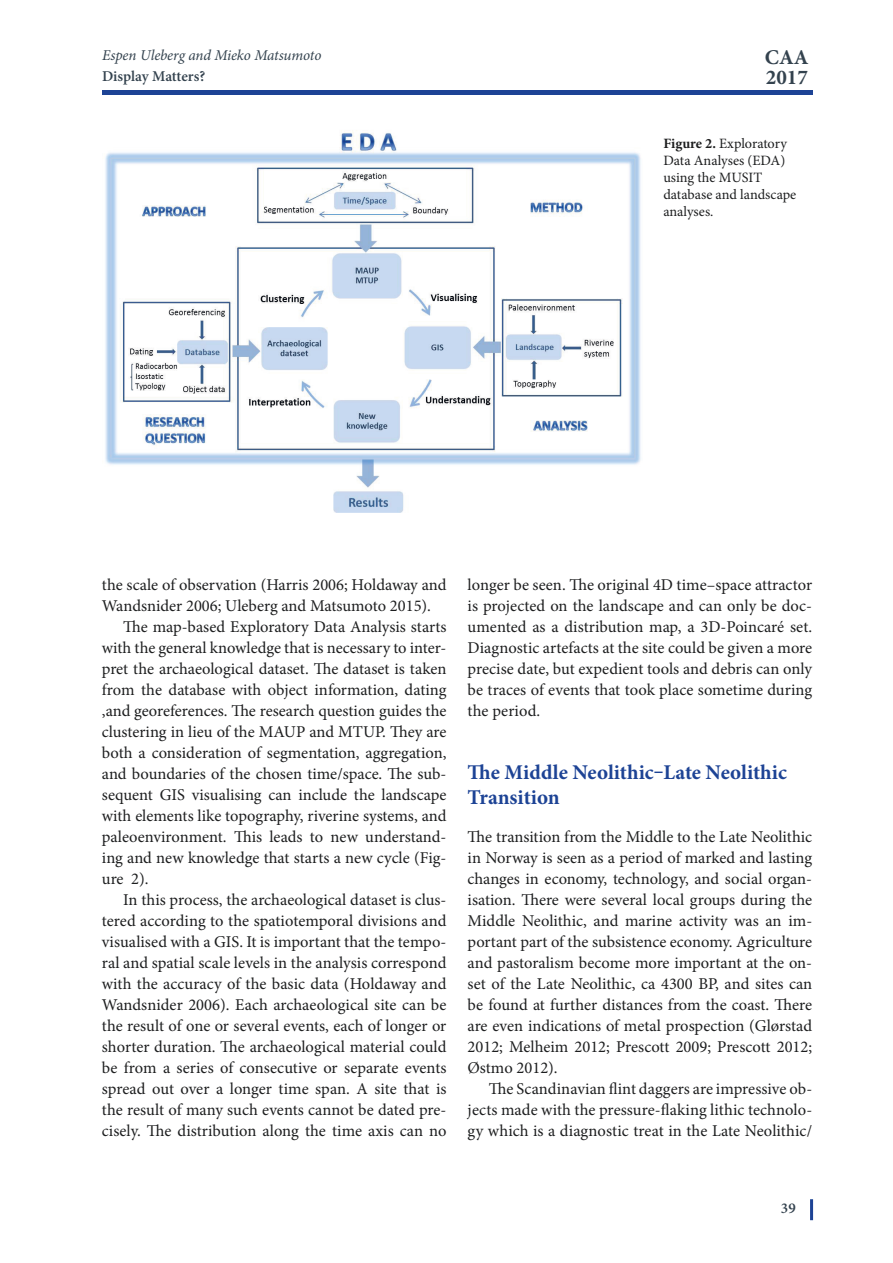
<style>
.page{position:relative;width:893px;height:1263px;background:#fff}
.page>*{position:absolute;margin:0;border:0;box-sizing:border-box;transform-origin:0 0}
.t1{font:700 21px/25.2px "Minion Pro";color:#1d4395}
.t2{font:21px/19.5px "Minion Pro Bold 4";color:#33424e}
.t3{font:16.5px/21px "Minion Pro";color:#1d1e1f;text-align:justify}
.t4{font:italic 15px "Minion Pro";letter-spacing:-.005em;color:#33424e}
.t5{font:600 15px "Minion Pro";letter-spacing:-.005em;color:#33424e}
.t6{font:14.25px/17.1px "Minion Pro";color:#1d1e1f}
.s1{font-weight:700}
</style>
<div class="page">
<div style="left:102px;top:90px;width:710px;height:5px;background:#1d4395"></div>
<hr style="left:810px;top:1199px;width:3px;height:21px;background:#1d4395">
<img style="left:105px;top:130px;width:536px;height:383px">
<p class="t4" style="left:102px;top:45px;width:221px">Espen Uleberg and Mieko Matsumoto</p>
<p class="t5" style="left:102px;top:65px;width:105px">Display Matters?</p>
<p class="t2" style="left:765px;top:47px;width:45px">CAA<br>2017</p>
<p class="t6" style="left:663px;top:134px;width:134px"><span class="s1">Figure 2.</span> Exploratory<br>Data Analyses (EDA) using the MUSIT database and landscape analyses.</p>
<p class="t3" style="left:102px;top:574px;width:346px">the scale of observation (Harris 2006; Holdaway and</p>
<p class="t3" style="left:102px;top:595px;width:331px">Wandsnider 2006; Uleberg and Matsumoto 2015).</p>
<p class="t3" style="left:123px;top:616px;width:325px">The map-based Exploratory Data Analysis starts</p>
<p class="t3" style="left:102px;top:637px;width:346px">with the general knowledge that is necessary to inter-</p>
<p class="t3" style="left:102px;top:658px;width:346px">pret the archaeological dataset. The dataset is taken</p>
<p class="t3" style="left:102px;top:679px;width:346px">from the database with object information, dating</p>
<p class="t3" style="left:102px;top:700px;width:346px">,and georeferences. The research question guides the</p>
<p class="t3" style="left:102px;top:721px;width:346px">clustering in lieu of the MAUP and MTUP. They are</p>
<p class="t3" style="left:102px;top:742px;width:346px">both a consideration of segmentation, aggregation,</p>
<p class="t3" style="left:102px;top:763px;width:346px">and boundaries of the chosen time/space. The sub-</p>
<p class="t3" style="left:102px;top:784px;width:346px">sequent GIS visualising can include the landscape</p>
<p class="t3" style="left:102px;top:805px;width:346px">with elements like topography, riverine systems, and</p>
<p class="t3" style="left:102px;top:826px;width:346px">paleoenvironment. This leads to new understand-</p>
<p class="t3" style="left:102px;top:847px;width:346px">ing and new knowledge that starts a new cycle (Fig-</p>
<p class="t3" style="left:102px;top:868px;width:48px">ure 2).</p>
<p class="t3" style="left:123px;top:889px;width:325px">In this process, the archaeological dataset is clus-</p>
<p class="t3" style="left:102px;top:910px;width:346px">tered according to the spatiotemporal divisions and</p>
<p class="t3" style="left:102px;top:931px;width:346px">visualised with a GIS. It is important that the tempo-</p>
<p class="t3" style="left:102px;top:952px;width:346px">ral and spatial scale levels in the analysis correspond</p>
<p class="t3" style="left:102px;top:973px;width:346px">with the accuracy of the basic data (Holdaway and</p>
<p class="t3" style="left:102px;top:994px;width:346px">Wandsnider 2006). Each archaeological site can be</p>
<p class="t3" style="left:102px;top:1015px;width:346px">the result of one or several events, each of longer or</p>
<p class="t3" style="left:102px;top:1036px;width:346px">shorter duration. The archaeological material could</p>
<p class="t3" style="left:102px;top:1057px;width:346px">be from a series of consecutive or separate events</p>
<p class="t3" style="left:102px;top:1078px;width:346px">spread out over a longer time span. A site that is</p>
<p class="t3" style="left:102px;top:1099px;width:346px">the result of many such events cannot be dated pre-</p>
<p class="t3" style="left:102px;top:1120px;width:346px">cisely. The distribution along the time axis can no</p>
<p class="t3" style="left:468px;top:574px;width:346px">longer be seen. The original 4D time–space attractor is projected on the landscape and can only be doc&shy;umented as a distribution map, a 3D-Poincaré set.<br>Diagnostic artefacts at the site could be given a more precise date, but expedient tools and debris can only be traces of events that took place sometime during the period.</p>
<p class="t1" style="left:468px;top:759px;width:321px">The Middle Neolithic‒Late Neolithic<br>Transition</p>
<p class="t3" style="left:468px;top:826px;width:346px">The transition from the Middle to the Late Neolithic in Norway is seen as a period of marked and lasting changes in economy, technology, and social organ&shy;isation. There were several local groups during the Middle Neolithic, and marine activity was an im&shy;portant part of the subsistence economy. Agriculture and pastoralism become more important at the on&shy;set of the Late Neolithic, ca 4300 BP, and sites can be found at further distances from the coast. There are even indications of metal prospection (Glørstad 2012; Melheim 2012; Prescott 2009; Prescott 2012; Østmo 2012).</p>
<p class="t3" style="left:468px;top:1078px;width:346px;text-indent:21px">The Scandinavian flint daggers are impressive ob&shy;jects made with the pressure-flaking lithic technolo&shy;gy which is a diagnostic treat in the Late Neolithic/</p>
<p class="t5" style="left:781px;top:1198px;width:16px">39</p>
</div>
